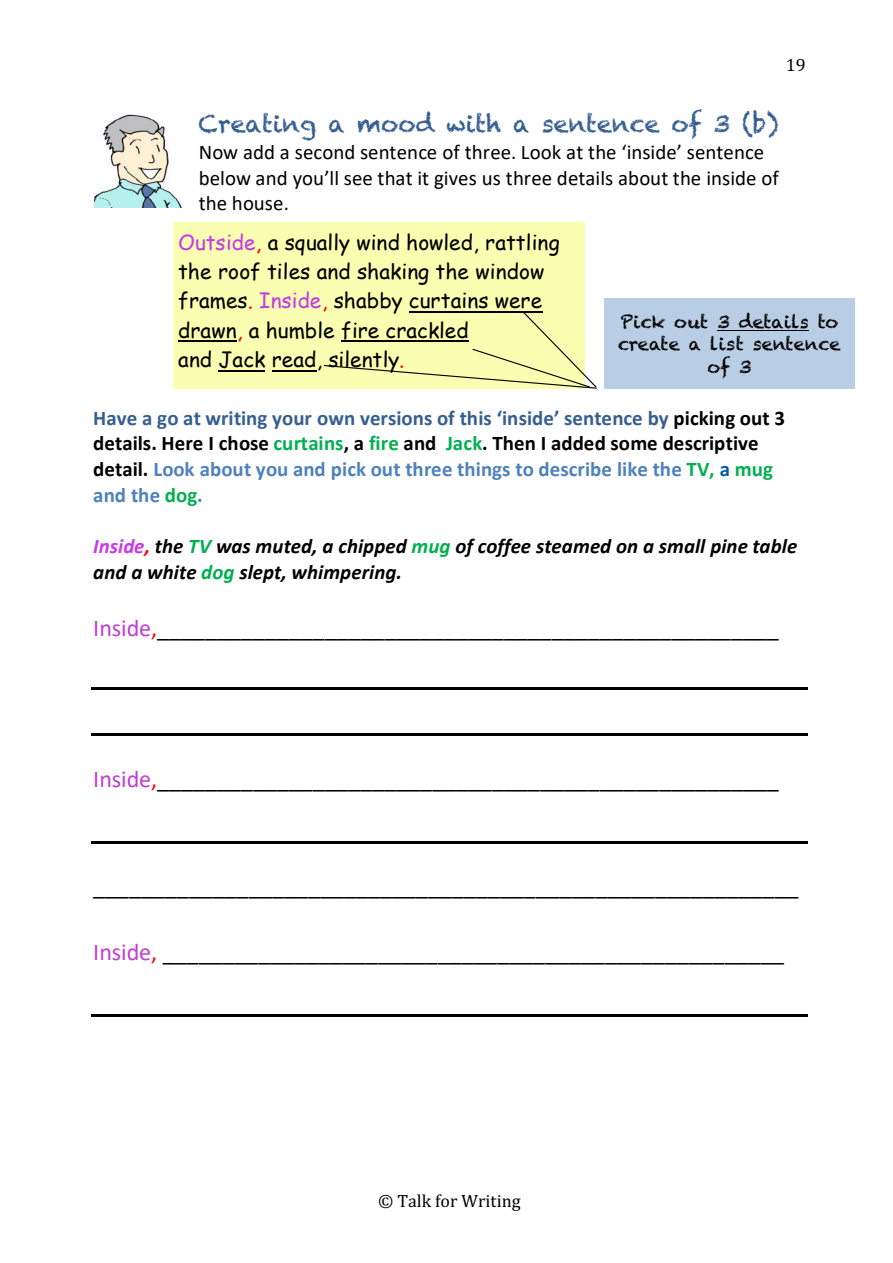
<style>
.page{position:relative;width:893px;height:1263px;background:#fff}
.page>*{position:absolute;margin:0;border:0;box-sizing:border-box;transform-origin:0 0}
.t1{font:24.15px "Calibri";color:#000}
.t2{font:24.15px "Chalkduster";letter-spacing:-.005em;color:#365f91}
.t3{font:700 20.85px/25.5px "Calibri";color:#000}
.t4{font:20.85px/29.2px "Comic Sans MS";letter-spacing:.005em;color:#000}
.t5{font:20.85px/25.5px "Calibri";letter-spacing:.005em;color:#000}
.t6{font:italic 700 20.85px/25.5px "Calibri";letter-spacing:.005em;color:#000}
.t7{font:18px/22.8px "Chalkduster";letter-spacing:.005em;color:#000;text-align:center}
.t8{font:18px "Cambria";color:#000}
.s1{color:#c938e9}
.s2{color:#f00}
.s3{color:#365f91}
.s4{color:#00b050}
.s5{color:#4f81bd}
.s6{color:#005da3}
.s7{color:#c03ed1}
</style>
<div class="page">
<hr style="left:91px;top:687px;width:717px;height:2px;background:#000">
<hr style="left:91px;top:733px;width:717px;height:2px;background:#000">
<hr style="left:91px;top:842px;width:717px;height:2px;background:#000">
<hr style="left:91px;top:1014px;width:717px;height:2px;background:#000">
<div style="left:173px;top:222px;width:412px;height:167px;background:#f9feb1"></div>
<hr style="left:178px;top:341px;width:59px;height:1px;background:#000">
<hr style="left:219px;top:370px;width:46px;height:2px;background:#000">
<hr style="left:272px;top:370px;width:44px;height:2px;background:#000">
<img style="left:95px;top:114px;width:87px;height:93px">
<div style="left:604px;top:298px;width:251px;height:91px;background:#b9cde5"></div>
<hr style="left:717px;top:330px;width:92px;height:1px;background:#000">
<svg style="left:323px;top:311px;width:274px;height:78px"></svg>
<p class="t8" style="left:786px;top:54px;width:21px">19</p>
<p class="t2" style="left:199px;top:109px;width:581px">Creating a mood with a sentence of 3 (b)</p>
<p class="t5" style="left:199px;top:139px;width:582px">Now add a second sentence of three. Look at the ‘inside’ sentence below and you’ll see that it gives us three details about the inside of the house.</p>
<p class="t4" style="left:178px;top:227px;width:383px"><span class="s1">Outside</span><span class="s2">,</span> a squally wind howled, rattling the roof tiles and shaking the window frames<span class="s2">.</span> <span class="s1">Inside</span><span class="s2">,</span> shabby curtains were drawn<span class="s2">,</span> a humble fire crackled<br>and Jack read, silently<span class="s2">.</span></p>
<p class="t7" style="left:618px;top:310px;width:224px">Pick out 3 details to create a list sentence of 3</p>
<p class="t3" style="left:93px;top:405px;width:693px"><span class="s3">Have a go at writing your own versions of this ‘inside’ sentence by</span> picking out 3 details. Here I chose <span class="s4">curtains</span>, a <span class="s4">fire</span> and <span class="s4">Jack</span>. Then I added some descriptive detail. <span class="s5">Look about you and pick out three things to describe like the</span> <span class="s4">TV,</span> <span class="s6">a</span> <span class="s4">mug </span><span class="s5">and the</span> <span class="s4">dog</span><span class="s5">.</span></p>
<p class="t6" style="left:93px;top:533px;width:705px"><span class="s1">Inside</span><span class="s2">,</span> the <span class="s4">TV</span> was muted, a chipped <span class="s4">mug</span> of coffee steamed on a small pine table and a white <span class="s4">dog</span> slept, whimpering.</p>
<p class="t1" style="left:93px;top:613px;width:687px"><span class="s7">Inside</span><span class="s2">,</span>____________________________________________________</p>
<p class="t1" style="left:93px;top:764px;width:687px"><span class="s7">Inside</span><span class="s2">,</span>____________________________________________________</p>
<p class="t1" style="left:93px;top:871px;width:707px">___________________________________________________________</p>
<p class="t1" style="left:93px;top:937px;width:692px"><span class="s7">Inside</span><span class="s2">,</span> ____________________________________________________</p>
<p class="t8" style="left:378px;top:1190px;width:144px">© Talk for Writing</p>
</div>
